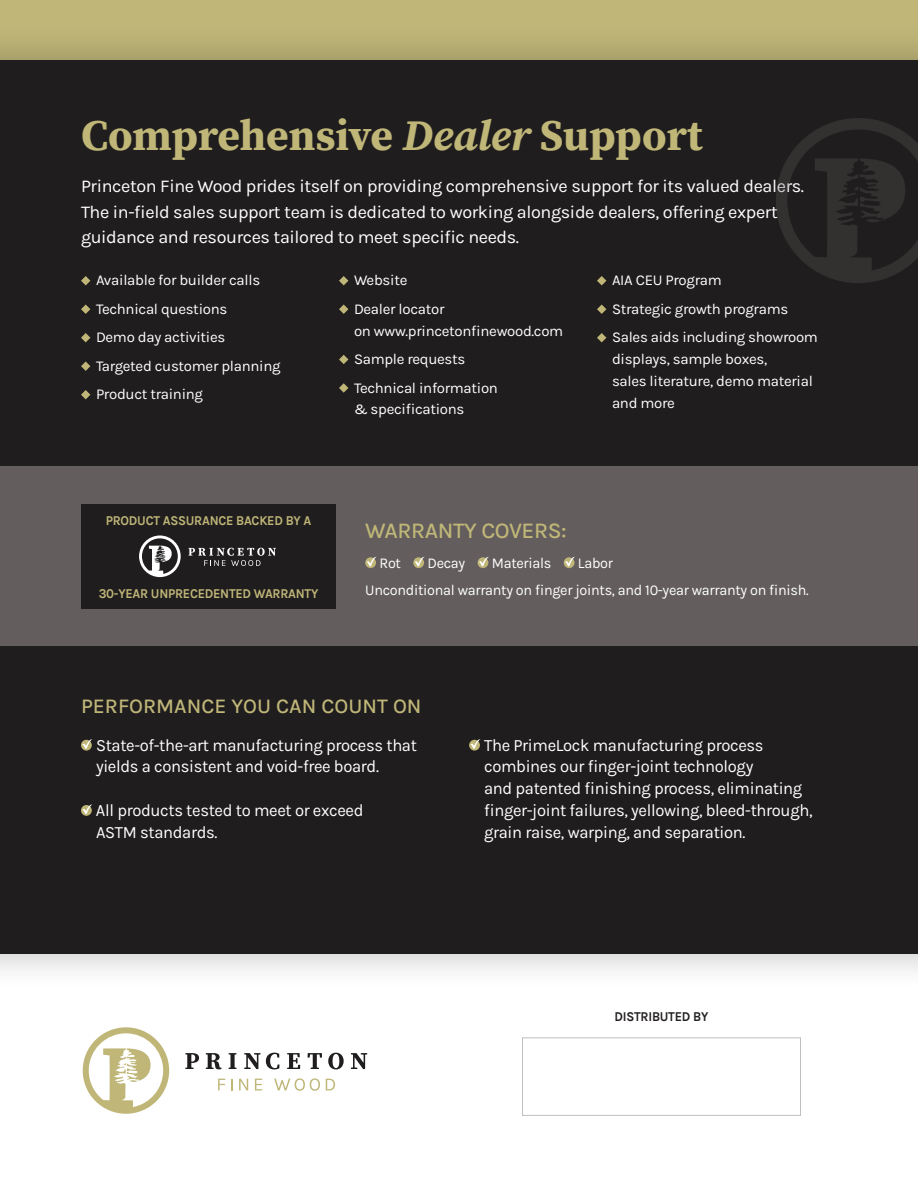
<style>
.page{position:relative;width:918px;height:1188px;background:#fff}
.page>*{position:absolute;margin:0;border:0;box-sizing:border-box;transform-origin:0 0}
.t1{font:700 43.5px "Source Serif Pro";color:#bfb678}
.t2{font:500 22.5px "Karla";letter-spacing:-.02em;color:#bfb678}
.t3{font:500 21px "Karla";color:#bfb678}
.t4{font:18px/25.5px "Karla";letter-spacing:-.02em;color:#fff}
.t5{font:17.25px/21.8px "Karla";letter-spacing:-.02em;color:#fff;scale:.96 1}
.t6{font:15px/21.8px "Karla";letter-spacing:-.02em;color:#fff}
.t7{font:15px "Karla";letter-spacing:-.02em;color:#fff;scale:.96 1}
.t8{font:700 13.5px "Karla";letter-spacing:-.02em;color:#bfb678;scale:.93 1}
.t9{font:700 13.5px "Karla";letter-spacing:-.02em;color:#231f20;scale:.93 1}
.s1{font-style:italic}
</style>
<div class="page">
<div style="left:0;top:0;width:918px;height:954px;background:#bfb678"></div>
<div style="left:0;top:23px;width:918px;height:968px;background:#231f20;opacity:.25"></div>
<div style="left:0;top:60px;width:918px;height:894px;background:#201d1e"></div>
<svg style="left:218px;top:1079px;width:7px;height:11px"></svg>
<svg style="left:239px;top:1079px;width:9px;height:11px"></svg>
<svg style="left:255px;top:1079px;width:7px;height:11px"></svg>
<svg style="left:274px;top:1078px;width:46px;height:13px"></svg>
<svg style="left:326px;top:1079px;width:9px;height:11px"></svg>
<svg style="left:185px;top:1053px;width:14px;height:16px"></svg>
<svg style="left:206px;top:1053px;width:15px;height:16px"></svg>
<svg style="left:229px;top:1053px;width:7px;height:16px"></svg>
<svg style="left:244px;top:1053px;width:16px;height:16px"></svg>
<svg style="left:266px;top:1053px;width:13px;height:16px"></svg>
<svg style="left:287px;top:1053px;width:13px;height:16px"></svg>
<svg style="left:308px;top:1053px;width:14px;height:16px"></svg>
<svg style="left:328px;top:1053px;width:16px;height:16px"></svg>
<svg style="left:351px;top:1053px;width:16px;height:16px"></svg>
<svg style="left:83px;top:1027px;width:86px;height:87px"></svg>
<svg style="left:81px;top:276px;width:9px;height:9px"></svg>
<svg style="left:81px;top:305px;width:9px;height:9px"></svg>
<svg style="left:81px;top:333px;width:9px;height:9px"></svg>
<svg style="left:81px;top:362px;width:9px;height:9px"></svg>
<svg style="left:81px;top:390px;width:9px;height:9px"></svg>
<svg style="left:339px;top:276px;width:9px;height:9px"></svg>
<svg style="left:339px;top:305px;width:9px;height:9px"></svg>
<svg style="left:339px;top:355px;width:9px;height:9px"></svg>
<svg style="left:339px;top:383px;width:9px;height:10px"></svg>
<svg style="left:597px;top:276px;width:9px;height:9px"></svg>
<svg style="left:597px;top:305px;width:9px;height:9px"></svg>
<svg style="left:597px;top:333px;width:9px;height:9px"></svg>
<svg style="left:81px;top:740px;width:11px;height:11px"></svg>
<svg style="left:82px;top:739px;width:10px;height:10px"></svg>
<svg style="left:81px;top:805px;width:11px;height:11px"></svg>
<svg style="left:82px;top:804px;width:10px;height:10px"></svg>
<svg style="left:469px;top:740px;width:11px;height:11px"></svg>
<svg style="left:470px;top:739px;width:11px;height:10px"></svg>
<div style="left:0;top:467px;width:918px;height:179px;background:#635d5d"></div>
<div style="left:81px;top:504px;width:255px;height:105px;background:#201d1e"></div>
<svg style="left:188px;top:548px;width:88px;height:18px"></svg>
<svg style="left:139px;top:536px;width:42px;height:41px"></svg>
<svg style="left:365px;top:557px;width:11px;height:11px"></svg>
<svg style="left:367px;top:557px;width:9px;height:9px"></svg>
<div style="left:413px;top:557px;width:11px;height:11px;background:#bfb678;border-radius:50%"></div>
<svg style="left:415px;top:557px;width:9px;height:9px"></svg>
<svg style="left:478px;top:557px;width:10px;height:11px"></svg>
<svg style="left:479px;top:557px;width:10px;height:9px"></svg>
<svg style="left:564px;top:557px;width:11px;height:11px"></svg>
<svg style="left:565px;top:557px;width:10px;height:9px"></svg>
<svg style="left:776px;top:118px;width:142px;height:165px"></svg>
<p class="t1" style="left:81px;top:105px;width:623px">Comprehensive <span class="s1">Dealer</span> Support</p>
<p class="t4" style="left:81px;top:173px;width:725px">Princeton Fine Wood prides itself on providing comprehensive support for its valued dealers.<br>The in-field sales support team is dedicated to working alongside dealers, offering expert guidance and resources tailored to meet specific needs.</p>
<p class="t6" style="left:96px;top:269px;width:166px">Available for builder calls</p>
<p class="t6" style="left:96px;top:298px;width:133px">Technical questions</p>
<p class="t6" style="left:96px;top:326px;width:131px">Demo day activities</p>
<p class="t6" style="left:96px;top:355px;width:186px">Targeted customer planning</p>
<p class="t6" style="left:96px;top:383px;width:109px">Product training</p>
<p class="t6" style="left:354px;top:269px;width:55px">Website</p>
<p class="t6" style="left:354px;top:298px;width:211px">Dealer locator<br>on www.princetonfinewood.com</p>
<p class="t6" style="left:354px;top:348px;width:113px">Sample requests</p>
<p class="t6" style="left:354px;top:376px;width:145px">Technical information &amp; specifications</p>
<p class="t6" style="left:612px;top:269px;width:111px">AIA CEU Program</p>
<p class="t6" style="left:612px;top:298px;width:178px">Strategic growth programs</p>
<p class="t6" style="left:612px;top:326px;width:208px">Sales aids including showroom displays, sample boxes,<br>sales literature, demo material and more</p>
<p class="t8" style="left:106px;top:512px;width:223px">PRODUCT ASSURANCE BACKED BY A</p>
<p class="t8" style="left:99px;top:584px;width:238px">30-YEAR UNPRECEDENTED WARRANTY</p>
<p class="t2" style="left:365px;top:516px;width:203px">WARRANTY COVERS:</p>
<p class="t7" style="left:379px;top:553px;width:24px">Rot</p>
<p class="t7" style="left:428px;top:553px;width:41px">Decay</p>
<p class="t7" style="left:492px;top:553px;width:64px">Materials</p>
<p class="t7" style="left:578px;top:553px;width:38px">Labor</p>
<p class="t7" style="left:365px;top:580px;width:464px">Unconditional warranty on finger joints, and 10-year warranty on finish.</p>
<p class="t3" style="left:81px;top:692px;width:342px">PERFORMANCE YOU CAN COUNT ON</p>
<p class="t5" style="left:96px;top:733px;width:336px">State-of-the-art manufacturing process that yields a consistent and void-free board.</p>
<p class="t5" style="left:96px;top:799px;width:280px">All products tested to meet or exceed<br>ASTM standards.</p>
<p class="t5" style="left:484px;top:733px;width:344px">The PrimeLock manufacturing process combines our finger-joint technology<br>and patented finishing process, eliminating finger-joint failures, yellowing, bleed-through, grain raise, warping, and separation.</p>
<p class="t9" style="left:615px;top:1008px;width:102px">DISTRIBUTED BY</p>
</div>
